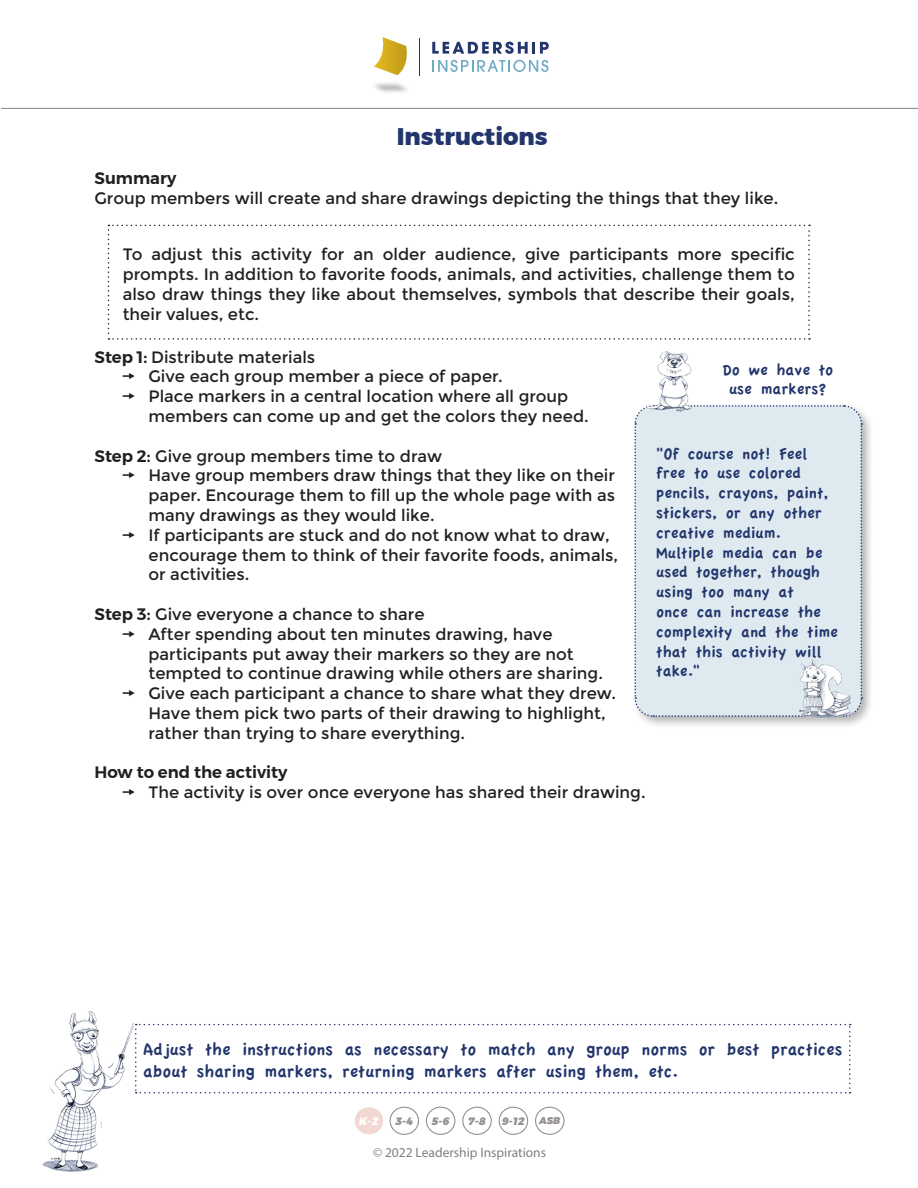
<style>
.page{position:relative;width:918px;height:1188px;background:#fff}
.page>*{position:absolute;margin:0;border:0;box-sizing:border-box;transform-origin:0 0}
.t1{font:800 24px "Montserrat";color:#22356c}
.t2{font:18px/21.6px "Apple Casual";color:#22356c}
.t3{font:16.5px/19.8px "Montserrat";color:#231f20}
.t4{font:16.5px/19.8px "Apple Casual";color:#22356c}
.t5{font:600 16.5px "Montserrat";color:#231f20}
.t6{font:13.5px "Myriad Pro";color:#7e8083}
.t7{font:italic 900 10.65px "Montserrat";color:#969190}
.t8{font:italic 900 10.65px "Montserrat";color:#fff}
.t9{font:italic 900 9.75px "Montserrat";color:#969190}
.s1{font-weight:600}
</style>
<div class="page">
<hr style="left:1px;top:108px;width:917px;height:1px;background:#7e8083">
<div style="left:355px;top:1107px;width:28px;height:27px;background:#f2d7d3;border-radius:50%"></div>
<div style="left:390px;top:1107px;width:29px;height:28px;border:1px solid #969190;border-radius:50%"></div>
<div style="left:426px;top:1107px;width:29px;height:28px;border:1px solid #969190;border-radius:50%"></div>
<div style="left:462px;top:1107px;width:30px;height:28px;border:1px solid #969190;border-radius:50%"></div>
<div style="left:499px;top:1107px;width:29px;height:28px;border:1px solid #969190;border-radius:50%"></div>
<div style="left:535px;top:1107px;width:30px;height:28px;border:1px solid #969190;border-radius:50%"></div>
<svg style="left:432px;top:42px;width:117px;height:12px"></svg>
<svg style="left:438px;top:60px;width:110px;height:12px"></svg>
<hr style="left:419px;top:38px;width:1px;height:38px;background:#22356c">
<svg style="left:382px;top:37px;width:25px;height:16px"></svg>
<img style="left:373px;top:53px;width:65px;height:40px">
<div style="left:632px;top:402px;width:243px;height:327px;background:#231f20;opacity:.35"></div>
<div style="left:634px;top:404px;width:229px;height:314px;background:#deeaf0"></div>
<svg style="left:135px;top:1024px;width:716px;height:70px"></svg>
<img style="left:647px;top:352px;width:44px;height:59px">
<img style="left:797px;top:659px;width:57px;height:60px">
<img style="left:42px;top:1011px;width:92px;height:162px">
<svg style="left:108px;top:225px;width:702px;height:115px"></svg>
<p class="t1" style="left:397px;top:117px;width:152px">Instructions</p>
<p class="t5" style="left:94px;top:165px;width:84px">Summary</p>
<p class="t3" style="left:94px;top:189px;width:685px">Group members will create and share drawings depicting the things that they like.</p>
<p class="t3" style="left:123px;top:245px;width:674px;text-align:justify">To adjust this activity for an older audience, give participants more specific prompts. In addition to favorite foods, animals, and activities, challenge them to also draw things they like about themselves, symbols that describe their goals, their values, etc.</p>
<p class="t3" style="left:94px;top:347px;width:222px"><span class="s1">Step 1:</span> Distribute materials</p>
<p class="t3" style="left:122px;top:367px;width:383px">▼ Give each group member a piece of paper.</p>
<p class="t3" style="left:122px;top:387px;width:448px">▼ Place markers in a central location where all group</p>
<p class="t3" style="left:148px;top:406px;width:442px">members can come up and get the colors they need.</p>
<p class="t3" style="left:94px;top:446px;width:349px"><span class="s1">Step 2:</span> Give group members time to draw</p>
<p class="t3" style="left:148px;top:466px;width:468px;text-align:justify;text-indent:-27px">▼ Have group members draw things that they like on their paper. Encourage them to fill up the whole page with as many drawings as they would like.</p>
<p class="t3" style="left:148px;top:525px;width:471px;text-indent:-27px">▼ If participants are stuck and do not know what to draw, encourage them to think of their favorite foods, animals, or activities.</p>
<p class="t3" style="left:94px;top:604px;width:332px"><span class="s1">Step 3:</span> Give everyone a chance to share</p>
<p class="t3" style="left:148px;top:624px;width:456px;text-indent:-27px">▼ After spending about ten minutes drawing, have participants put away their markers so they are not tempted to continue drawing while others are sharing.</p>
<p class="t3" style="left:148px;top:684px;width:469px;text-indent:-27px">▼ Give each participant a chance to share what they drew.<br>Have them pick two parts of their drawing to highlight, rather than trying to share everything.</p>
<p class="t5" style="left:94px;top:759px;width:195px">How to end the activity</p>
<p class="t3" style="left:122px;top:783px;width:526px">▼ The activity is over once everyone has shared their drawing.</p>
<p class="t4" style="left:722px;top:360px;width:112px">Do we have to</p>
<p class="t4" style="left:729px;top:380px;width:99px">use markers?</p>
<p class="t4" style="left:656px;top:444px;width:183px">"Of course not! Feel free to use colored pencils, crayons, paint, stickers, or any other creative medium.<br>Multiple media can be used together, though using too many at<br>once can increase the complexity and the time that this activity will take."</p>
<p class="t2" style="left:143px;top:1039px;width:701px">Adjust the instructions as necessary to match any group norms or best practices about sharing markers, returning markers after using them, etc.</p>
<p class="t8" style="left:359px;top:1112px;width:21px">K-2</p>
<p class="t7" style="left:395px;top:1113px;width:20px">3-4</p>
<p class="t7" style="left:431px;top:1112px;width:20px">5-6</p>
<p class="t7" style="left:468px;top:1113px;width:20px">7-8</p>
<p class="t7" style="left:502px;top:1113px;width:25px">9-12</p>
<p class="t9" style="left:539px;top:1113px;width:23px">ASB</p>
<p class="t6" style="left:373px;top:1144px;width:175px">© 2022 Leadership Inspirations</p>
</div>
